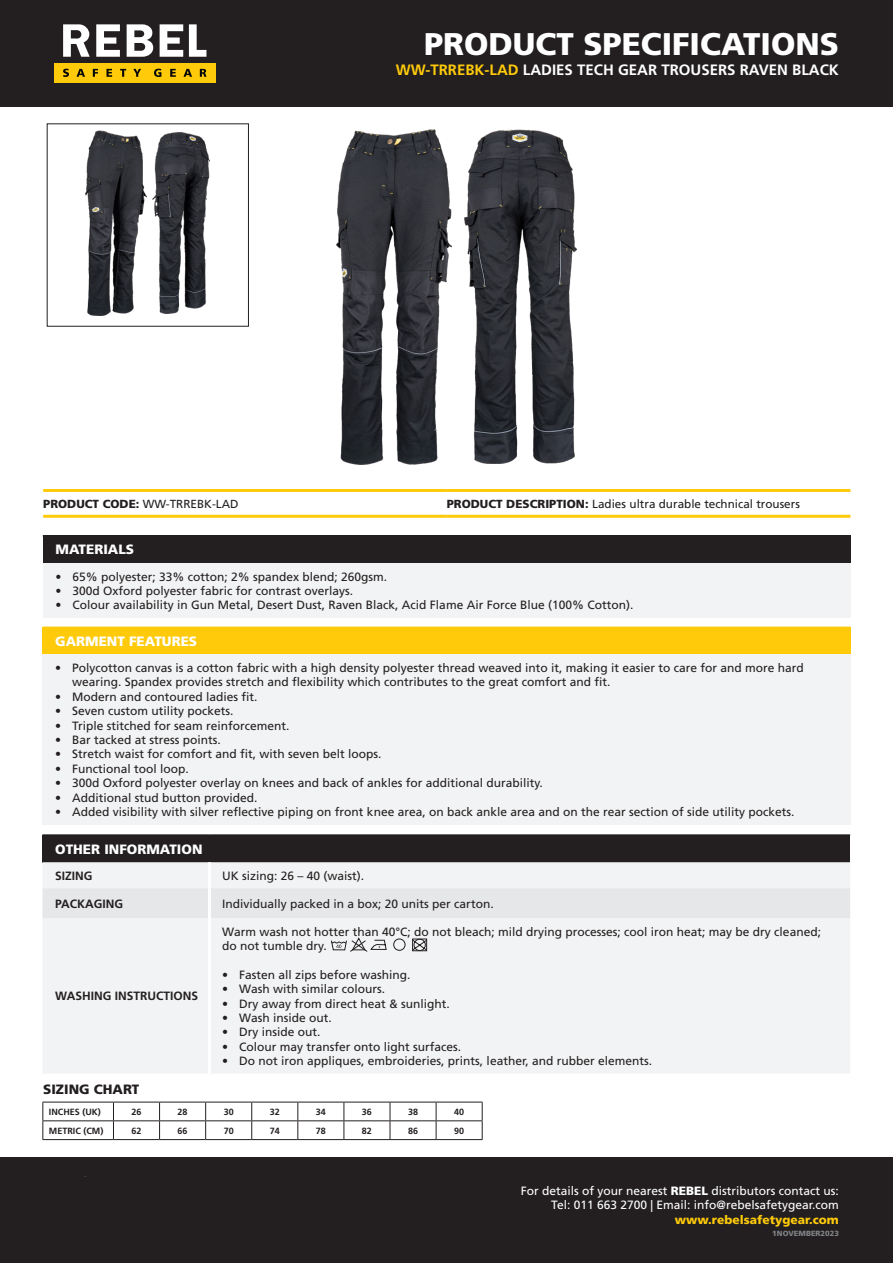
<style>
.page{position:relative;width:893px;height:1263px;background:#fff}
.page>*{position:absolute;margin:0;border:0;box-sizing:border-box;transform-origin:0 0}
.t1{font:900 31.35px "Frutiger LT Std";color:#fff}
.t2{font:700 15px "Frutiger LT Std";color:#fff}
.Table_heading{font:900 13.5px "Frutiger LT Std";color:#fff}
.Table_heading-2{font:900 13.5px "Frutiger LT Std";color:#231f20}
.Table_text{font:12px/14.4px "Frutiger LT Std";color:#231f20}
.t3{font:12px/14.4px "Frutiger LT Std";color:#fff;text-align:right}
.Table_Heading_2{font:700 12px "Frutiger LT Std";color:#231f20}
.t4{font:900 12px "Frutiger LT Std";color:#feca0a}
.t5{font:11.7px "Frutiger LT Std";color:#231f20}
.Table_text_2{font:700 9px "Frutiger LT Std";color:#231f20}
.t6{font:900 7.5px "Frutiger LT Std";color:#808285}
.s1{color:#feca0a}
.s2{font-weight:900}
</style>
<div class="page">
<div style="left:0;top:0;width:893px;height:107px;background:#231f20"></div>
<div style="left:0;top:1157px;width:893px;height:106px;background:#231f20"></div>
<div style="left:54px;top:63px;width:162px;height:20px;background:#feca0a"></div>
<svg style="left:63px;top:24px;width:143px;height:33px"></svg>
<svg style="left:63px;top:69px;width:143px;height:8px"></svg>
<img style="left:337px;top:129px;width:115px;height:335px">
<img style="left:465px;top:129px;width:111px;height:335px">
<img style="left:152px;top:132px;width:58px;height:182px">
<img style="left:86px;top:131px;width:61px;height:185px">
<div style="left:43px;top:536px;width:807px;height:27px;background:#231f20"></div>
<div style="left:43px;top:563px;width:807px;height:55px;background:#f2f3f4"></div>
<hr style="left:43px;top:535px;width:807px;height:2px;background:#231f20">
<div style="left:42px;top:627px;width:808px;height:27px;background:#feca0a"></div>
<div style="left:42px;top:654px;width:808px;height:170px;background:#f2f3f4"></div>
<hr style="left:43px;top:489px;width:404px;height:3px;background:#feca0a">
<hr style="left:447px;top:489px;width:403px;height:3px;background:#feca0a">
<hr style="left:43px;top:515px;width:404px;height:3px;background:#feca0a">
<hr style="left:447px;top:515px;width:403px;height:3px;background:#feca0a">
<div style="left:42px;top:835px;width:808px;height:27px;background:#231f20"></div>
<div style="left:42px;top:862px;width:808px;height:211px;background:#f2f3f4"></div>
<div style="left:42px;top:888px;width:808px;height:30px;background:#e6e7e9"></div>
<hr style="left:208px;top:862px;width:3px;height:26px;background:#fff">
<hr style="left:208px;top:888px;width:3px;height:30px;background:#fff">
<hr style="left:208px;top:918px;width:3px;height:156px;background:#fff">
<hr style="left:42px;top:834px;width:167px;height:2px;background:#231f20">
<hr style="left:209px;top:834px;width:641px;height:2px;background:#231f20">
<svg style="left:412px;top:938px;width:15px;height:11px"></svg>
<div style="left:412px;top:939px;width:15px;height:12px;border:1px solid #231f20"></div>
<svg style="left:331px;top:938px;width:56px;height:14px"></svg>
<div style="left:393px;top:938px;width:12px;height:13px;border:1px solid #231f20;border-radius:50%"></div>
<hr style="left:42px;top:1102px;width:71px;height:1px;background:#231f20">
<hr style="left:113px;top:1102px;width:47px;height:1px;background:#231f20">
<hr style="left:160px;top:1102px;width:46px;height:1px;background:#231f20">
<hr style="left:206px;top:1102px;width:46px;height:1px;background:#231f20">
<hr style="left:252px;top:1102px;width:46px;height:1px;background:#231f20">
<hr style="left:298px;top:1102px;width:46px;height:1px;background:#231f20">
<hr style="left:344px;top:1102px;width:46px;height:1px;background:#231f20">
<hr style="left:390px;top:1102px;width:46px;height:1px;background:#231f20">
<hr style="left:436px;top:1102px;width:47px;height:1px;background:#231f20">
<hr style="left:42px;top:1120px;width:71px;height:1px;background:#231f20">
<svg style="left:42px;top:1102px;width:1px;height:37px"></svg>
<hr style="left:113px;top:1120px;width:47px;height:1px;background:#231f20">
<svg style="left:113px;top:1102px;width:1px;height:37px"></svg>
<hr style="left:160px;top:1120px;width:46px;height:1px;background:#231f20">
<svg style="left:159px;top:1102px;width:1px;height:37px"></svg>
<hr style="left:206px;top:1120px;width:46px;height:1px;background:#231f20">
<svg style="left:205px;top:1102px;width:1px;height:37px"></svg>
<hr style="left:252px;top:1120px;width:46px;height:1px;background:#231f20">
<svg style="left:251px;top:1102px;width:1px;height:37px"></svg>
<hr style="left:298px;top:1120px;width:46px;height:1px;background:#231f20">
<svg style="left:297px;top:1102px;width:1px;height:37px"></svg>
<hr style="left:344px;top:1120px;width:46px;height:1px;background:#231f20">
<svg style="left:344px;top:1102px;width:1px;height:37px"></svg>
<hr style="left:390px;top:1120px;width:46px;height:1px;background:#231f20">
<svg style="left:390px;top:1102px;width:1px;height:37px"></svg>
<hr style="left:436px;top:1120px;width:47px;height:1px;background:#231f20">
<svg style="left:436px;top:1102px;width:1px;height:37px"></svg>
<svg style="left:482px;top:1102px;width:1px;height:37px"></svg>
<hr style="left:42px;top:1139px;width:71px;height:1px;background:#231f20">
<hr style="left:113px;top:1139px;width:47px;height:1px;background:#231f20">
<hr style="left:160px;top:1139px;width:46px;height:1px;background:#231f20">
<hr style="left:206px;top:1139px;width:46px;height:1px;background:#231f20">
<hr style="left:252px;top:1139px;width:46px;height:1px;background:#231f20">
<hr style="left:298px;top:1139px;width:46px;height:1px;background:#231f20">
<hr style="left:344px;top:1139px;width:46px;height:1px;background:#231f20">
<hr style="left:390px;top:1139px;width:46px;height:1px;background:#231f20">
<hr style="left:436px;top:1139px;width:47px;height:1px;background:#231f20">
<p class="t1" style="left:424px;top:25px;width:416px">PRODUCT SPECIFICATIONS</p>
<p class="t2" style="left:396px;top:61px;width:445px"><span class="s1">WW-TRREBK-LAD</span> LADIES TECH GEAR TROUSERS RAVEN BLACK</p>
<p class="t5" style="left:43px;top:497px;width:197px"><span class="s2">PRODUCT CODE:</span> WW-TRREBK-LAD</p>
<p class="t5" style="left:447px;top:497px;width:355px"><span class="s2">PRODUCT DESCRIPTION:</span> Ladies ultra durable technical trousers</p>
<p class="Table_heading" style="left:56px;top:542px;width:80px">MATERIALS</p>
<p class="Table_text" style="left:56px;top:569px;width:333px">• 65% polyester; 33% cotton; 2% spandex blend; 260gsm.</p>
<p class="Table_text" style="left:56px;top:584px;width:299px">• 300d Oxford polyester fabric for contrast overlays.</p>
<p class="Table_text" style="left:56px;top:598px;width:579px">• Colour availability in Gun Metal, Desert Dust, Raven Black, Acid Flame Air Force Blue (100% Cotton).</p>
<p class="Table_heading" style="left:55px;top:633px;width:143px">GARMENT FEATURES</p>
<p class="Table_text" style="left:72px;top:661px;width:733px;text-indent:-17px">• Polycotton canvas is a cotton fabric with a high density polyester thread weaved into it, making it easier to care for and more hard wearing. Spandex provides stretch and flexibility which contributes to the great comfort and fit.</p>
<p class="Table_text" style="left:55px;top:689px;width:204px">• Modern and contoured ladies fit.</p>
<p class="Table_text" style="left:55px;top:704px;width:180px">• Seven custom utility pockets.</p>
<p class="Table_text" style="left:55px;top:718px;width:236px">• Triple stitched for seam reinforcement.</p>
<p class="Table_text" style="left:55px;top:733px;width:167px">• Bar tacked at stress points.</p>
<p class="Table_text" style="left:55px;top:747px;width:328px">• Stretch waist for comfort and fit, with seven belt loops.</p>
<p class="Table_text" style="left:55px;top:761px;width:135px">• Functional tool loop.</p>
<p class="Table_text" style="left:55px;top:776px;width:489px">• 300d Oxford polyester overlay on knees and back of ankles for additional durability.</p>
<p class="Table_text" style="left:55px;top:790px;width:204px">• Additional stud button provided.</p>
<p class="Table_text" style="left:55px;top:805px;width:741px">• Added visibility with silver reflective piping on front knee area, on back ankle area and on the rear section of side utility pockets.</p>
<p class="Table_heading" style="left:55px;top:841px;width:149px">OTHER INFORMATION</p>
<p class="Table_Heading_2" style="left:55px;top:868px;width:39px">SIZING</p>
<p class="Table_text" style="left:222px;top:868px;width:144px">UK sizing: 26 – 40 (waist).</p>
<p class="Table_Heading_2" style="left:55px;top:896px;width:69px">PACKAGING</p>
<p class="Table_text" style="left:222px;top:896px;width:273px">Individually packed in a box; 20 units per carton.</p>
<p class="Table_Heading_2" style="left:55px;top:989px;width:144px">WASHING INSTRUCTIONS</p>
<p class="Table_text" style="left:222px;top:924px;width:600px">Warm wash not hotter than 40°C; do not bleach; mild drying processes; cool iron heat; may be dry cleaned; do not tumble dry.</p>
<p class="Table_text" style="left:222px;top:967px;width:190px">• Fasten all zips before washing.</p>
<p class="Table_text" style="left:222px;top:982px;width:164px">• Wash with similar colours.</p>
<p class="Table_text" style="left:222px;top:996px;width:229px">• Dry away from direct heat &amp; sunlight.</p>
<p class="Table_text" style="left:222px;top:1010px;width:111px">• Wash inside out.</p>
<p class="Table_text" style="left:222px;top:1025px;width:100px">• Dry inside out.</p>
<p class="Table_text" style="left:222px;top:1039px;width:241px">• Colour may transfer onto light surfaces.</p>
<p class="Table_text" style="left:222px;top:1054px;width:432px">• Do not iron appliques, embroideries, prints, leather, and rubber elements.</p>
<p class="Table_heading-2" style="left:43px;top:1081px;width:98px">SIZING CHART</p>
<p class="Table_text_2" style="left:49px;top:1106px;width:54px">INCHES (UK)</p>
<p class="Table_text_2" style="left:132px;top:1106px;width:12px">26</p>
<p class="Table_text_2" style="left:178px;top:1106px;width:12px">28</p>
<p class="Table_text_2" style="left:224px;top:1106px;width:12px">30</p>
<p class="Table_text_2" style="left:270px;top:1106px;width:12px">32</p>
<p class="Table_text_2" style="left:316px;top:1106px;width:12px">34</p>
<p class="Table_text_2" style="left:362px;top:1106px;width:12px">36</p>
<p class="Table_text_2" style="left:408px;top:1106px;width:12px">38</p>
<p class="Table_text_2" style="left:454px;top:1106px;width:12px">40</p>
<p class="Table_text_2" style="left:49px;top:1125px;width:56px">METRIC (CM)</p>
<p class="Table_text_2" style="left:132px;top:1125px;width:12px">62</p>
<p class="Table_text_2" style="left:178px;top:1125px;width:12px">66</p>
<p class="Table_text_2" style="left:224px;top:1125px;width:12px">70</p>
<p class="Table_text_2" style="left:270px;top:1125px;width:12px">74</p>
<p class="Table_text_2" style="left:316px;top:1125px;width:12px">78</p>
<p class="Table_text_2" style="left:362px;top:1125px;width:12px">82</p>
<p class="Table_text_2" style="left:408px;top:1125px;width:12px">86</p>
<p class="Table_text_2" style="left:454px;top:1125px;width:12px">90</p>
<p class="t3" style="left:521px;top:1184px;width:320px">For details of your nearest <span class="s2">REBEL</span> distributors contact us:<br>Tel: 011 663 2700 | Email: info@rebelsafetygear.com</p>
<p class="t4" style="left:675px;top:1212px;width:166px">www.rebelsafetygear.com</p>
<p class="t6" style="left:772px;top:1228px;width:68px">1NOVEMBER2023</p>
</div>
